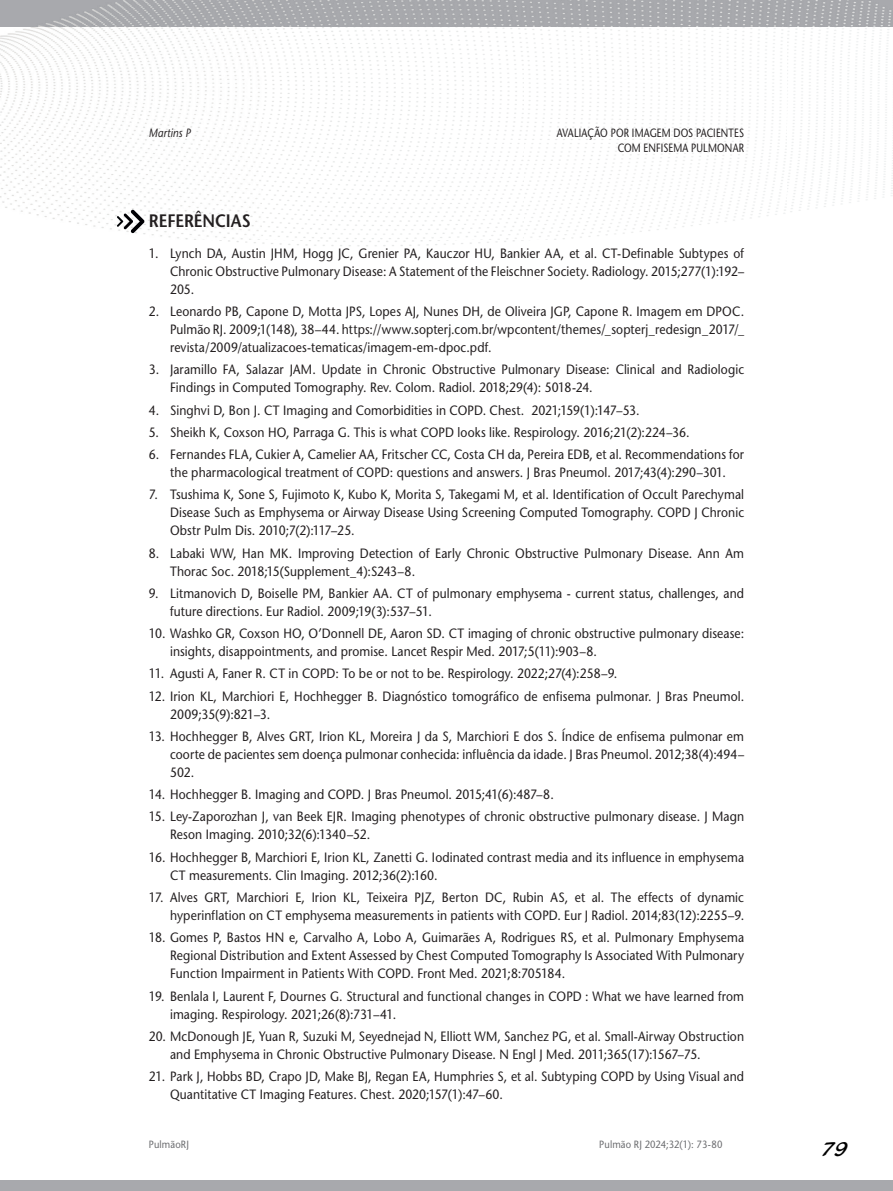
<style>
.page{position:relative;width:893px;height:1191px;background:#fff}
.page>*{position:absolute;margin:0;border:0;box-sizing:border-box;transform-origin:0 0}
.t1{font:21px "Blacklight D";color:#000}
.t2{font:600 18px "Stone Sans";letter-spacing:-.005em;color:#231f20;scale:.9 1}
.t3{font:13.5px/18px "Stone Sans";letter-spacing:.005em;color:#231f20;scale:.9 1}
.t4{font:12px/14.4px "Stone Sans";letter-spacing:.015em;color:#231f20;text-align:right;scale:.8 1}
.t5{font:italic 12px "Stone Sans";letter-spacing:.01em;color:#231f20;scale:.85 1}
.t6{font:10.5px "Stone Sans";letter-spacing:.015em;color:#6c6d70;scale:.9 1}
</style>
<div class="page">
<img style="left:0;top:0;width:893px;height:247px">
<div style="left:0;top:1180px;width:893px;height:11px;background:#a8a9ad"></div>
<svg style="left:117px;top:210px;width:27px;height:23px"></svg>
<p class="t5" style="left:149px;top:126px;width:51px">Martins P</p>
<p class="t4" style="left:557px;top:126px;width:236px">AVALIAÇÃO POR IMAGEM DOS PACIENTES<br>COM ENFISEMA PULMONAR</p>
<h2 class="t2" style="left:149px;top:210px;width:115px">REFERÊNCIAS</h2>
<p class="t3" style="left:170px;top:244px;width:639px;text-align:justify;text-indent:-21px">1. Lynch DA, Austin JHM, Hogg JC, Grenier PA, Kauczor HU, Bankier AA, et al. CT-Definable Subtypes of Chronic Obstructive Pulmonary Disease: A Statement of the Fleischner Society. Radiology. 2015;277(1):192– 205.</p>
<p class="t3" style="left:170px;top:302px;width:639px;text-align:justify;text-indent:-21px">2. Leonardo PB, Capone D, Motta JPS, Lopes AJ, Nunes DH, de Oliveira JGP, Capone R. Imagem em DPOC.<br>Pulmão RJ. 2009;1(148), 38–44. https://www.sopterj.com.br/wpcontent/themes/_sopterj_redesign_2017/_ revista/2009/atualizacoes-tematicas/imagem-em-dpoc.pdf.</p>
<p class="t3" style="left:170px;top:361px;width:639px;text-indent:-21px">3. Jaramillo FA, Salazar JAM. Update in Chronic Obstructive Pulmonary Disease: Clinical and Radiologic<br>Findings in Computed Tomography. Rev. Colom. Radiol. 2018;29(4): 5018-24.</p>
<p class="t3" style="left:149px;top:401px;width:547px">4. Singhvi D, Bon J. CT Imaging and Comorbidities in COPD. Chest. 2021;159(1):147–53.</p>
<p class="t3" style="left:149px;top:423px;width:602px">5. Sheikh K, Coxson HO, Parraga G. This is what COPD looks like. Respirology. 2016;21(2):224–36.</p>
<p class="t3" style="left:149px;top:445px;width:663px;text-align:center">6. Fernandes FLA, Cukier A, Camelier AA, Fritscher CC, Costa CH da, Pereira EDB, et al. Recommendations for the pharmacological treatment of COPD: questions and answers. J Bras Pneumol. 2017;43(4):290–301.</p>
<p class="t3" style="left:170px;top:486px;width:639px;text-align:justify;text-indent:-21px">7. Tsushima K, Sone S, Fujimoto K, Kubo K, Morita S, Takegami M, et al. Identification of Occult Parechymal Disease Such as Emphysema or Airway Disease Using Screening Computed Tomography. COPD J Chronic Obstr Pulm Dis. 2010;7(2):117–25.</p>
<p class="t3" style="left:170px;top:544px;width:639px;text-indent:-21px">8. Labaki WW, Han MK. Improving Detection of Early Chronic Obstructive Pulmonary Disease. Ann Am<br>Thorac Soc. 2018;15(Supplement_4):S243–8.</p>
<p class="t3" style="left:170px;top:584px;width:639px;text-indent:-21px">9. Litmanovich D, Boiselle PM, Bankier AA. CT of pulmonary emphysema - current status, challenges, and future directions. Eur Radiol. 2009;19(3):537–51.</p>
<p class="t3" style="left:170px;top:624px;width:639px;text-indent:-21px">10. Washko GR, Coxson HO, O’Donnell DE, Aaron SD. CT imaging of chronic obstructive pulmonary disease: insights, disappointments, and promise. Lancet Respir Med. 2017;5(11):903–8.</p>
<p class="t3" style="left:149px;top:665px;width:522px">11. Agusti A, Faner R. CT in COPD: To be or not to be. Respirology. 2022;27(4):258–9.</p>
<p class="t3" style="left:170px;top:687px;width:639px;text-indent:-21px">12. Irion KL, Marchiori E, Hochhegger B. Diagnóstico tomográfico de enfisema pulmonar. J Bras Pneumol.<br>2009;35(9):821–3.</p>
<p class="t3" style="left:170px;top:727px;width:639px;text-align:justify;text-indent:-21px">13. Hochhegger B, Alves GRT, Irion KL, Moreira J da S, Marchiori E dos S. Índice de enfisema pulmonar em coorte de pacientes sem doença pulmonar conhecida: influência da idade. J Bras Pneumol. 2012;38(4):494– 502.</p>
<p class="t3" style="left:149px;top:785px;width:452px">14. Hochhegger B. Imaging and COPD. J Bras Pneumol. 2015;41(6):487–8.</p>
<p class="t3" style="left:170px;top:807px;width:639px;text-indent:-21px">15. Ley-Zaporozhan J, van Beek EJR. Imaging phenotypes of chronic obstructive pulmonary disease. J Magn<br>Reson Imaging. 2010;32(6):1340–52.</p>
<p class="t3" style="left:170px;top:848px;width:639px;text-indent:-21px">16. Hochhegger B, Marchiori E, Irion KL, Zanetti G. Iodinated contrast media and its influence in emphysema<br>CT measurements. Clin Imaging. 2012;36(2):160.</p>
<p class="t3" style="left:149px;top:888px;width:663px;text-align:right">17. Alves GRT, Marchiori E, Irion KL, Teixeira PJZ, Berton DC, Rubin AS, et al. The effects of dynamic hyperinflation on CT emphysema measurements in patients with COPD. Eur J Radiol. 2014;83(12):2255–9.</p>
<p class="t3" style="left:170px;top:928px;width:639px;text-align:justify;text-indent:-21px">18. Gomes P, Bastos HN e, Carvalho A, Lobo A, Guimarães A, Rodrigues RS, et al. Pulmonary Emphysema Regional Distribution and Extent Assessed by Chest Computed Tomography Is Associated With Pulmonary Function Impairment in Patients With COPD. Front Med. 2021;8:705184.</p>
<p class="t3" style="left:170px;top:986px;width:639px;text-indent:-21px">19. Benlala I, Laurent F, Dournes G. Structural and functional changes in COPD : What we have learned from imaging. Respirology. 2021;26(8):731–41.</p>
<p class="t3" style="left:170px;top:1027px;width:639px;text-indent:-21px">20. McDonough JE, Yuan R, Suzuki M, Seyednejad N, Elliott WM, Sanchez PG, et al. Small-Airway Obstruction and Emphysema in Chronic Obstructive Pulmonary Disease. N Engl J Med. 2011;365(17):1567–75.</p>
<p class="t3" style="left:170px;top:1067px;width:639px;text-indent:-21px">21. Park J, Hobbs BD, Crapo JD, Make BJ, Regan EA, Humphries S, et al. Subtyping COPD by Using Visual and<br>Quantitative CT Imaging Features. Chest. 2020;157(1):47–60.</p>
<p class="t6" style="left:149px;top:1138px;width:46px">PulmãoRJ</p>
<p class="t6" style="left:599px;top:1138px;width:138px">Pulmão RJ 2024;32(1): 73-80</p>
<h1 class="t1" style="left:822px;top:1135px;width:27px">79</h1>
</div>
